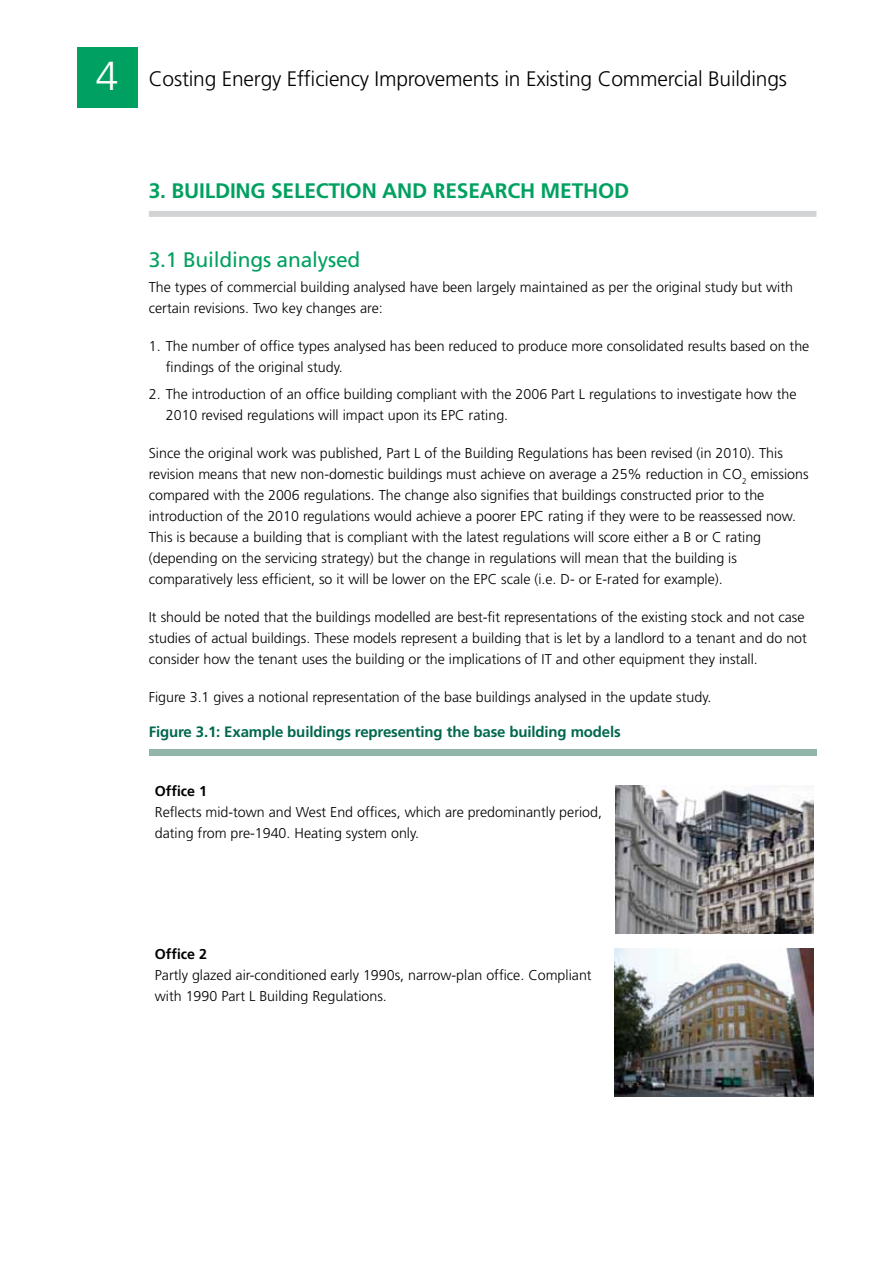
<style>
.page{position:relative;width:893px;height:1263px;background:#fff}
.page>*{position:absolute;margin:0;border:0;box-sizing:border-box;transform-origin:0 0}
.t1{font:300 21px "Frutiger";letter-spacing:-.01em;color:#000}
.t2{font:700 21px "Frutiger";letter-spacing:-.01em;color:#00a160}
.t3{font:21px "Frutiger";letter-spacing:-.01em;color:#00a160}
.t4{font:700 15px "Frutiger";letter-spacing:-.01em;color:#00674e}
.t5{font:300 14.25px/21px "Frutiger";color:#000}
.t6{font:700 14.25px "Frutiger";color:#000}
.s1{font-size:40.5px;color:#fff}
</style>
<div class="page">
<div style="left:77px;top:47px;width:60px;height:61px;background:#00a160"></div>
<div style="left:149px;top:211px;width:667px;height:6px;background:#d1d3d4"></div>
<div style="left:149px;top:750px;width:667px;height:6px;background:#91b5a8"></div>
<img style="left:615px;top:785px;width:199px;height:148px">
<img style="left:614px;top:948px;width:200px;height:148px">
<h1 class="t1" style="left:96px;top:66px;width:693px"><span class="s1">4</span> Costing Energy Efficiency Improvements in Existing Commercial Buildings</h1>
<h1 class="t2" style="left:149px;top:178px;width:169px">3. Building selection</h1>
<h1 class="t2" style="left:382px;top:178px;width:232px">and research method</h1>
<h1 class="t3" style="left:149px;top:248px;width:213px">3.1 Buildings analysed</h1>
<p class="t5" style="left:149px;top:276px;width:646px">The types of commercial building analysed have been largely maintained as per the original study but with certain revisions. Two key changes are:</p>
<p class="t5" style="left:166px;top:335px;width:645px;text-indent:-17px">1. The number of office types analysed has been reduced to produce more consolidated results based on the findings of the original study.</p>
<p class="t5" style="left:166px;top:384px;width:632px;text-indent:-17px">2. The introduction of an office building compliant with the 2006 Part L regulations to investigate how the<br>2010 revised regulations will impact upon its EPC rating.</p>
<p class="t5" style="left:149px;top:443px;width:661px">Since the original work was published, Part L of the Building Regulations has been revised (in 2010). This revision means that new non-domestic buildings must achieve on average a 25% reduction in CO<sub>2</sub> emissions compared with the 2006 regulations. The change also signifies that buildings constructed prior to the introduction of the 2010 regulations would achieve a poorer EPC rating if they were to be reassessed now.<br>This is because a building that is compliant with the latest regulations will score either a B or C rating (depending on the servicing strategy) but the change in regulations will mean that the building is comparatively less efficient, so it will be lower on the EPC scale (i.e. D- or E-rated for example).</p>
<p class="t5" style="left:149px;top:607px;width:660px">It should be noted that the buildings modelled are best-fit representations of the existing stock and not case studies of actual buildings. These models represent a building that is let by a landlord to a tenant and do not consider how the tenant uses the building or the implications of IT and other equipment they install.</p>
<p class="t5" style="left:149px;top:687px;width:564px">Figure 3.1 gives a notional representation of the base buildings analysed in the update study.</p>
<p class="t4" style="left:149px;top:723px;width:473px">Figure 3.1: Example buildings representing the base building models</p>
<p class="t6" style="left:155px;top:782px;width:54px">Office 1</p>
<p class="t5" style="left:155px;top:801px;width:449px">Reflects mid-town and West End offices, which are predominantly period, dating from pre-1940. Heating system only.</p>
<p class="t6" style="left:155px;top:946px;width:54px">Office 2</p>
<p class="t5" style="left:155px;top:965px;width:438px">Partly glazed air-conditioned early 1990s, narrow-plan office. Compliant with 1990 Part L Building Regulations.</p>
</div>
